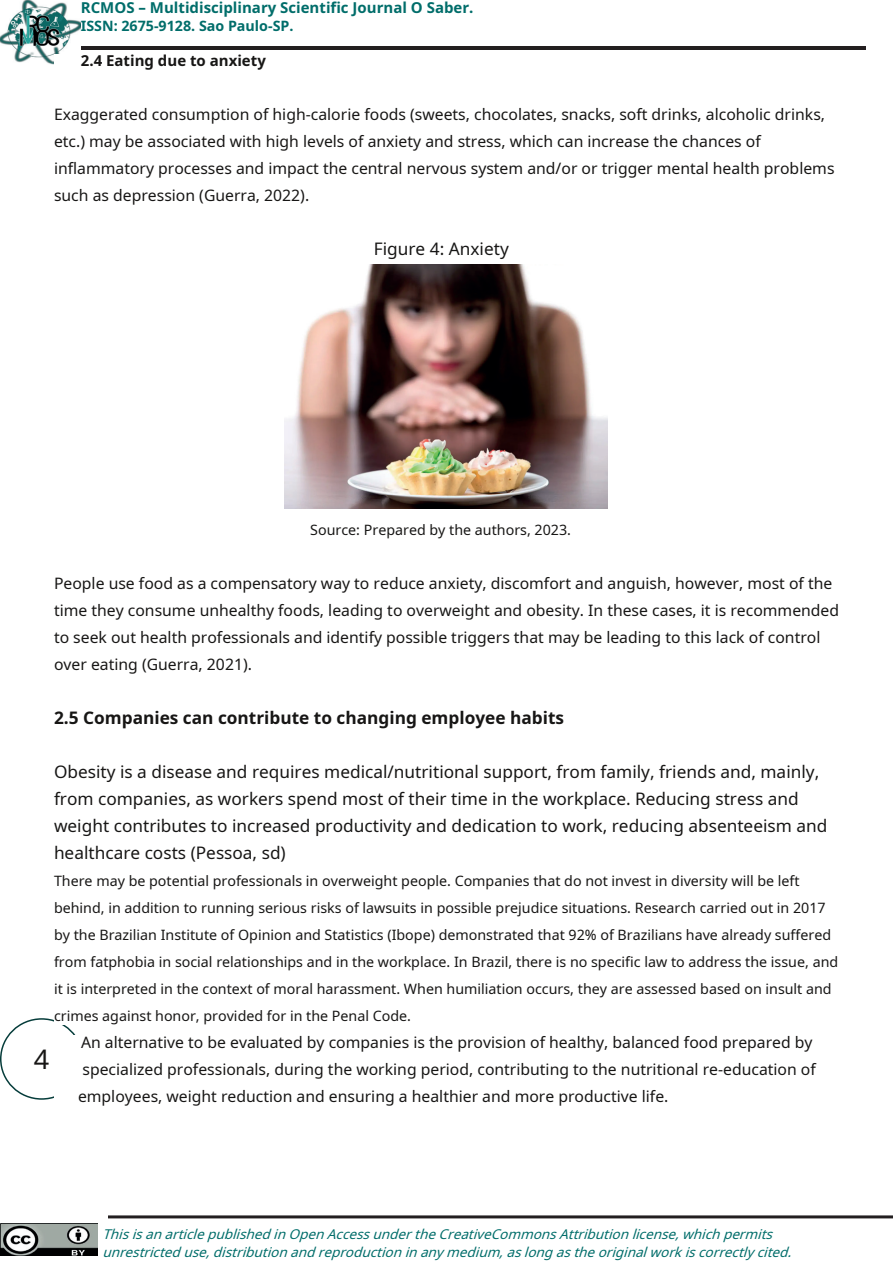
<style>
.page{position:relative;width:893px;height:1263px;background:#fff}
.page>*{position:absolute;margin:0;border:0;box-sizing:border-box;transform-origin:0 0}
.t1{font:27px "Noto Sans";color:#171615}
.t2{font:17.25px/27px "Noto Sans";color:#171615}
.t3{font:700 17.25px "Noto Sans";color:#171615}
.t4{font:15.75px/27px "Noto Sans";color:#171615}
.t5{font:700 15px "Noto Sans";color:#006d6a}
.t6{font:700 15px "Noto Sans";color:#171615}
.t7{font:14.25px/27px "Noto Sans";color:#171615}
.t8{font:700 14.25px "Noto Sans";color:#006d6a}
.t9{font:italic 13.5px/18px "Noto Sans";color:#006d6a}
</style>
<div class="page">
<hr style="left:81px;top:46px;width:785px;height:3px;background:#231f20">
<img style="left:0;top:1224px;width:97px;height:32px">
<img style="left:0;top:0;width:81px;height:65px">
<div style="left:0;top:1018px;width:83px;height:82px;border:2px solid #053c3a;border-radius:50%"></div>
<hr style="left:108px;top:1215px;width:785px;height:3px;background:#231f20">
<div style="left:54px;top:54px;width:785px;height:16px;background:#fff"></div>
<div style="left:54px;top:874px;width:785px;height:151px;background:#fff"></div>
<div style="left:54px;top:1036px;width:785px;height:70px;background:#fff"></div>
<img style="left:285px;top:264px;width:323px;height:244px">
<p class="t5" style="left:81px;top:-3px;width:394px">RCMOS – Multidisciplinary Scientific Journal O Saber.</p>
<p class="t8" style="left:81px;top:16px;width:214px">ISSN: 2675-9128. Sao Paulo-SP.</p>
<p class="t6" style="left:81px;top:50px;width:187px">2.4 Eating due to anxiety</p>
<p class="t4" style="left:54px;top:101px;width:782px">Exaggerated consumption of high-calorie foods (sweets, chocolates, snacks, soft drinks, alcoholic drinks, etc.) may be associated with high levels of anxiety and stress, which can increase the chances of inflammatory processes and impact the central nervous system and/or or trigger mental health problems such as depression (Guerra, 2022).</p>
<p class="t2" style="left:374px;top:235px;width:136px">Figure 4: Anxiety</p>
<p class="t7" style="left:310px;top:516px;width:262px">Source: Prepared by the authors, 2023.</p>
<p class="t4" style="left:54px;top:569px;width:787px">People use food as a compensatory way to reduce anxiety, discomfort and anguish, however, most of the time they consume unhealthy foods, leading to overweight and obesity. In these cases, it is recommended to seek out health professionals and identify possible triggers that may be leading to this lack of control over eating (Guerra, 2021).</p>
<p class="t3" style="left:54px;top:706px;width:512px">2.5 Companies can contribute to changing employee habits</p>
<p class="t2" style="left:54px;top:758px;width:775px">Obesity is a disease and requires medical/nutritional support, from family, friends and, mainly, from companies, as workers spend most of their time in the workplace. Reducing stress and weight contributes to increased productivity and dedication to work, reducing absenteeism and healthcare costs (Pessoa, sd)</p>
<p class="t7" style="left:54px;top:867px;width:786px">There may be potential professionals in overweight people. Companies that do not invest in diversity will be left behind, in addition to running serious risks of lawsuits in possible prejudice situations. Research carried out in 2017 by the Brazilian Institute of Opinion and Statistics (Ibope) demonstrated that 92% of Brazilians have already suffered from fatphobia in social relationships and in the workplace. In Brazil, there is no specific law to address the issue, and it is interpreted in the context of moral harassment. When humiliation occurs, they are assessed based on insult and crimes against honor, provided for in the Penal Code.</p>
<p class="t4" style="left:78px;top:1028px;width:739px">An alternative to be evaluated by companies is the provision of healthy, balanced food prepared by specialized professionals, during the working period, contributing to the nutritional re-education of employees, weight reduction and ensuring a healthier and more productive life.</p>
<h1 class="t1" style="left:34px;top:1040px;width:17px">4</h1>
<p class="t9" style="left:102px;top:1225px;width:696px">ThisisanarticlepublishedinOpenAccessundertheCreativeCommonsAttributionlicense,whichpermits unrestricteduse,distributionandreproductioninanymedium,aslongastheoriginalworkiscorrectlycited.</p>
</div>
